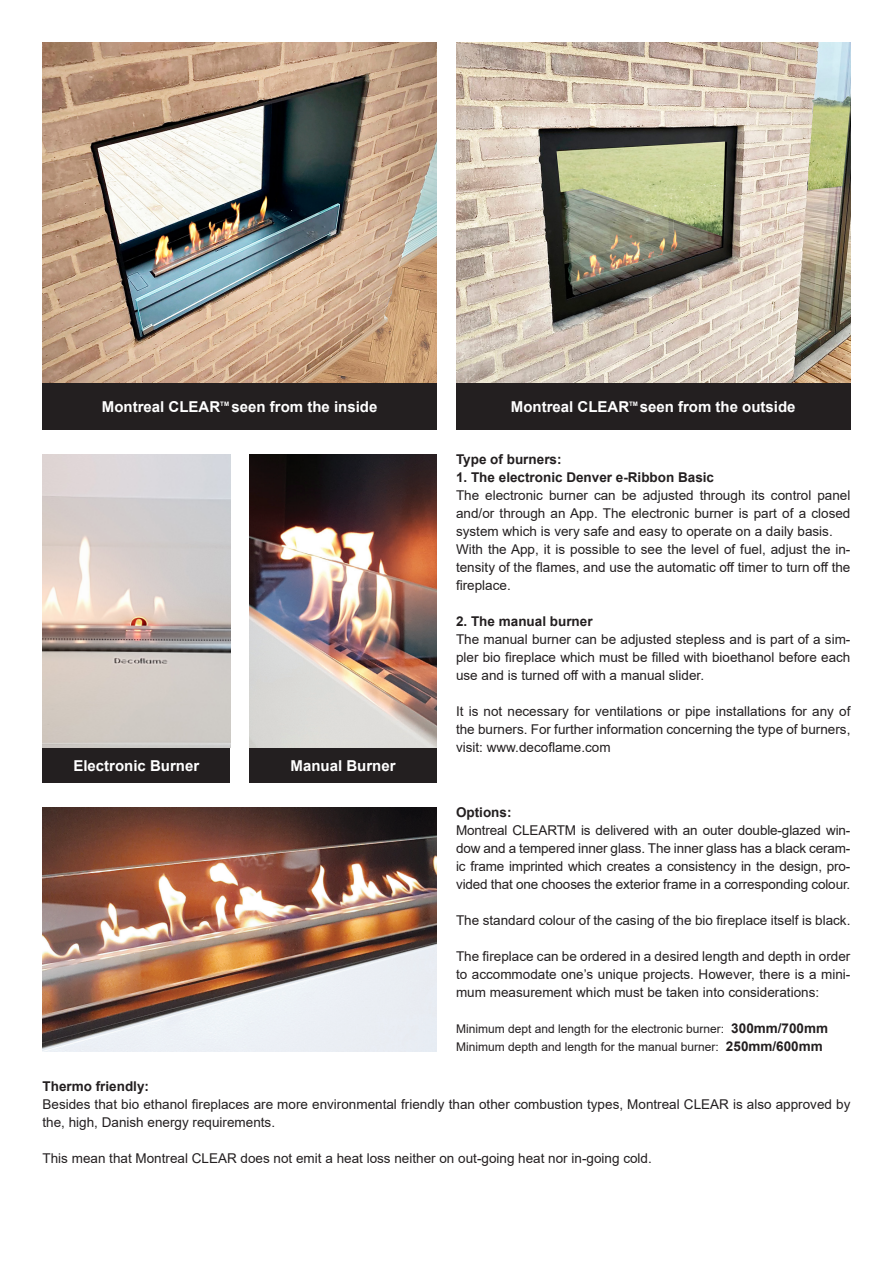
<style>
.page{position:relative;width:893px;height:1263px;background:#fff}
.page>*{position:absolute;margin:0;border:0;box-sizing:border-box;transform-origin:0 0}
.t1{font:700 15px "Arial";color:#fff}
.t2{font:13.5px/18px "Arial";color:#231f20;text-align:justify}
.t3{font:700 13.5px "Arial";color:#231f20}
.t4{font:12px/18px "Arial";color:#231f20}
.t5{font:700 6.15px "Arial";color:#fff}
.s1{font-weight:700;font-size:13.5px}
</style>
<div class="page">
<div style="left:249px;top:748px;width:188px;height:35px;background:#231f20"></div>
<div style="left:43px;top:748px;width:187px;height:35px;background:#231f20"></div>
<div style="left:43px;top:383px;width:394px;height:47px;background:#231f20"></div>
<div style="left:456px;top:383px;width:394px;height:47px;background:#231f20"></div>
<img style="left:43px;top:43px;width:394px;height:340px">
<img style="left:456px;top:43px;width:394px;height:340px">
<img style="left:249px;top:454px;width:188px;height:294px">
<img style="left:43px;top:807px;width:394px;height:244px">
<img style="left:43px;top:454px;width:187px;height:294px">
<p class="t1" style="left:102px;top:396px;width:120px">Montreal CLEAR</p>
<p class="t5" style="left:220px;top:399px;width:10px">TM</p>
<p class="t1" style="left:232px;top:396px;width:147px">seen from the inside</p>
<p class="t1" style="left:511px;top:396px;width:120px">Montreal CLEAR</p>
<p class="t5" style="left:629px;top:399px;width:10px">TM</p>
<p class="t1" style="left:640px;top:396px;width:157px">seen from the outside</p>
<p class="t1" style="left:73px;top:755px;width:127px">Electronic Burner</p>
<p class="t1" style="left:291px;top:755px;width:107px">Manual Burner</p>
<p class="t3" style="left:456px;top:450px;width:107px">Type of burners:</p>
<p class="t3" style="left:456px;top:468px;width:260px">1. The electronic Denver e-Ribbon Basic</p>
<p class="t2" style="left:456px;top:486px;width:396px;text-align:left">The electronic burner can be adjusted through its control panel and/or through an App. The electronic burner is part of a closed system which is very safe and easy to operate on a daily basis.<br>With the App, it is possible to see the level of fuel, adjust the in&shy;tensity of the flames, and use the automatic off timer to turn off the fireplace.</p>
<p class="t3" style="left:456px;top:612px;width:138px">2. The manual burner</p>
<p class="t2" style="left:456px;top:630px;width:396px">The manual burner can be adjusted stepless and is part of a sim&shy;pler bio fireplace which must be filled with bioethanol before each use and is turned off with a manual slider.</p>
<p class="t2" style="left:456px;top:702px;width:396px">It is not necessary for ventilations or pipe installations for any of the burners. For further information concerning the type of burners, visit: www.decoflame.com</p>
<p class="t3" style="left:456px;top:803px;width:57px">Options:</p>
<p class="t2" style="left:456px;top:821px;width:396px">Montreal CLEARTM is delivered with an outer double-glazed win&shy;dow and a tempered inner glass. The inner glass has a black ceram&shy;ic frame imprinted which creates a consistency in the design, pro&shy;vided that one chooses the exterior frame in a corresponding colour.</p>
<p class="t2" style="left:456px;top:911px;width:396px">The standard colour of the casing of the bio fireplace itself is black.</p>
<p class="t2" style="left:456px;top:947px;width:396px">The fireplace can be ordered in a desired length and depth in order to accommodate one’s unique projects. However, there is a mini&shy;mum measurement which must be taken into considerations:</p>
<p class="t4" style="left:456px;top:1020px;width:374px">Minimum dept and length for the electronic burner: <span class="s1">300mm/700mm<br></span>Minimum depth and length for the manual burner: <span class="s1">250mm/600mm</span></p>
<p class="t3" style="left:43px;top:1076px;width:108px">Thermo friendly:</p>
<p class="t2" style="left:43px;top:1095px;width:809px">Besides that bio ethanol fireplaces are more environmental friendly than other combustion types, Montreal CLEAR is also approved by the, high, Danish energy requirements.</p>
<p class="t2" style="left:43px;top:1149px;width:611px">This mean that Montreal CLEAR does not emit a heat loss neither on out-going heat nor in-going cold.</p>
</div>
